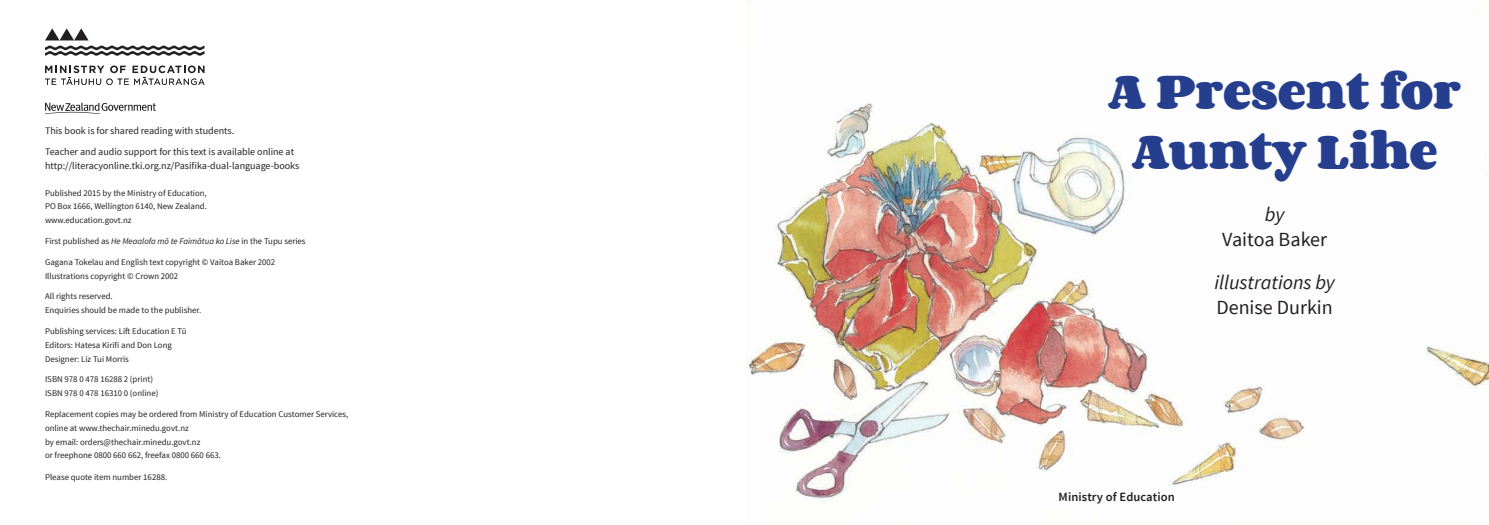
<style>
.page{position:relative;width:1489px;height:525px;background:#fff}
.page>*{position:absolute;margin:0;border:0;box-sizing:border-box;transform-origin:0 0}
.t1{font:42.5px/60px "Corben";letter-spacing:-.005em;color:#253f8e;text-align:center}
.t2{font:20px "Source Sans Pro";color:#231f20}
.t3{font:italic 20px "Source Sans Pro";color:#231f20}
.t4{font:600 12.5px "Source Sans Pro";letter-spacing:.01em;color:#231f20}
.t5{font:10px/20.9px "Source Sans Pro";color:#231f20}
.t6{font:8.75px/13.8px "Source Sans Pro";color:#231f20}
.s1{font-style:italic}
</style>
<div class="page">
<svg style="left:45px;top:65px;width:159px;height:20px"></svg>
<svg style="left:45px;top:28px;width:44px;height:12px"></svg>
<svg style="left:45px;top:46px;width:159px;height:10px"></svg>
<svg style="left:45px;top:103px;width:111px;height:11px"></svg>
<img style="left:746px;top:1px;width:742px;height:500px">
<p class="t5" style="left:45px;top:120px;width:250px">This book is for shared reading with students.<br>Teacher and audio support for this text is available online at</p>
<p class="t5" style="left:45px;top:155px;width:256px">http://literacyonline.tki.org.nz/Pasifika-dual-language-books</p>
<p class="t6" style="left:45px;top:185px;width:163px;text-align:justify">Published 2015 by the Ministry of Education, PO Box 1666, Wellington 6140, New Zealand. www.education.govt.nz</p>
<p class="t6" style="left:45px;top:234px;width:262px">First published as <span class="s1">He Meaalofa mō te Faimātua ko Lise</span> in the Tupu series</p>
<p class="t6" style="left:45px;top:255px;width:232px">Gagana Tokelau and English text copyright © Vaitoa Baker 2002<br>Illustrations copyright © Crown 2002</p>
<p class="t6" style="left:45px;top:289px;width:158px">All rights reserved.<br>Enquiries should be made to the publisher.</p>
<p class="t6" style="left:45px;top:324px;width:143px">Publishing services: Lift Education E Tū<br>Editors: Hatesa Kirifi and Don Long<br>Designer: Liz Tui Morris</p>
<p class="t6" style="left:45px;top:372px;width:115px">ISBN 978 0 478 16288 2 (print)<br>ISBN 978 0 478 16310 0 (online)</p>
<p class="t6" style="left:45px;top:407px;width:305px">Replacement copies may be ordered from Ministry of Education Customer Services, online at www.thechair.minedu.govt.nz<br>by email: orders@thechair.minedu.govt.nz<br>or freephone 0800 660 662, freefax 0800 660 663.</p>
<p class="t6" style="left:45px;top:470px;width:124px">Please quote item number 16288.</p>
<h1 class="t1" style="left:1108px;top:65px;width:354px">A Present for<br>Aunty Lihe</h1>
<h2 class="t3" style="left:1264px;top:202px;width:21px">by</h2>
<h2 class="t2" style="left:1222px;top:227px;width:106px">Vaitoa Baker</h2>
<h2 class="t3" style="left:1214px;top:269px;width:122px">illustrations by</h2>
<h2 class="t2" style="left:1216px;top:294px;width:118px">Denise Durkin</h2>
<h3 class="t4" style="left:1058px;top:488px;width:118px">Ministry of Education</h3>
</div>
